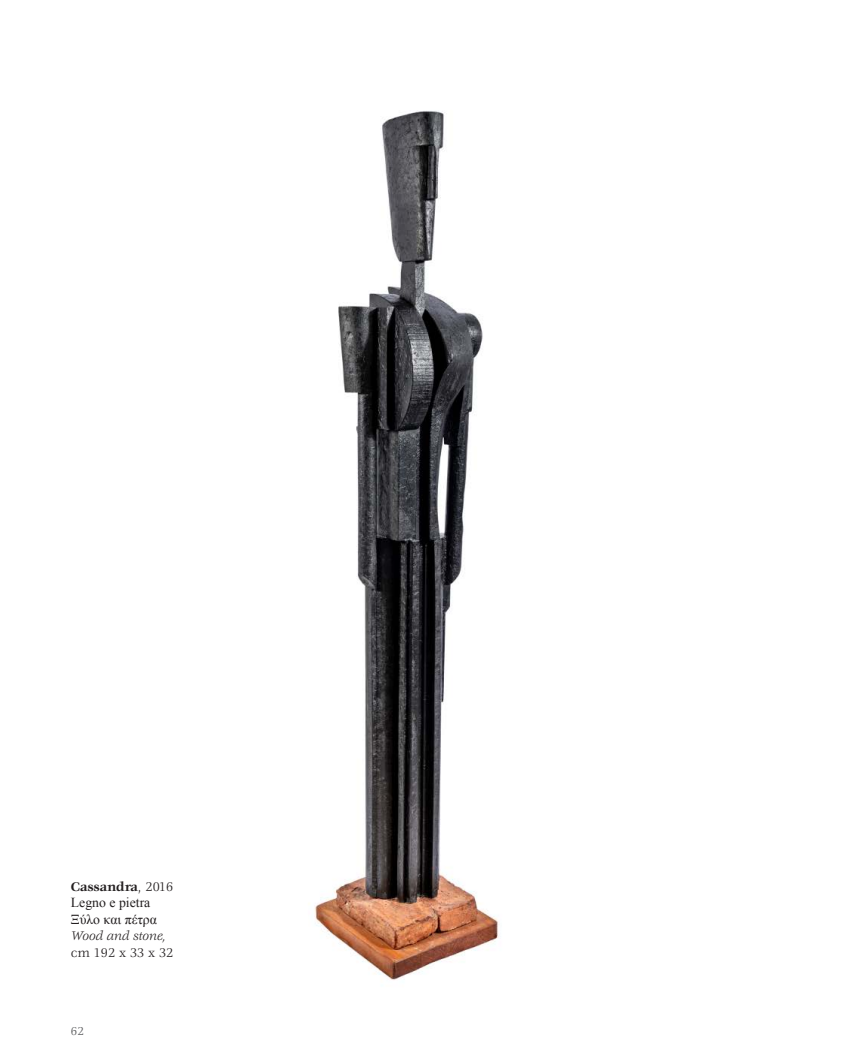
<style>
.page{position:relative;width:851px;height:1063px;background:#fff}
.page>*{position:absolute;margin:0;border:0;box-sizing:border-box;transform-origin:0 0}
.t1{font:13.75px/16.5px "Times New Roman";color:#231f20}
.t2{font:700 13.75px "Veljovic Std";color:#231f20}
.t3{font:italic 13.75px "Veljovic Std";color:#231f20}
.t4{font:13.75px "Veljovic Std";color:#231f20}
.t5{font:12.5px "Veljovic Std";color:#57585a}
.s1{font-weight:400}
</style>
<div class="page">
<img style="left:314px;top:111px;width:185px;height:869px">
<p class="t2" style="left:71px;top:879px;width:104px">Cassandra<span class="s1">, 2016</span></p>
<p class="t1" style="left:71px;top:894px;width:88px">Legno e pietra<br>Ξύλο και πέτρα</p>
<p class="t3" style="left:71px;top:929px;width:97px">Wood and stone,</p>
<p class="t4" style="left:71px;top:945px;width:104px">cm 192 x 33 x 32</p>
<p class="t5" style="left:71px;top:1024px;width:14px">62</p>
</div>
